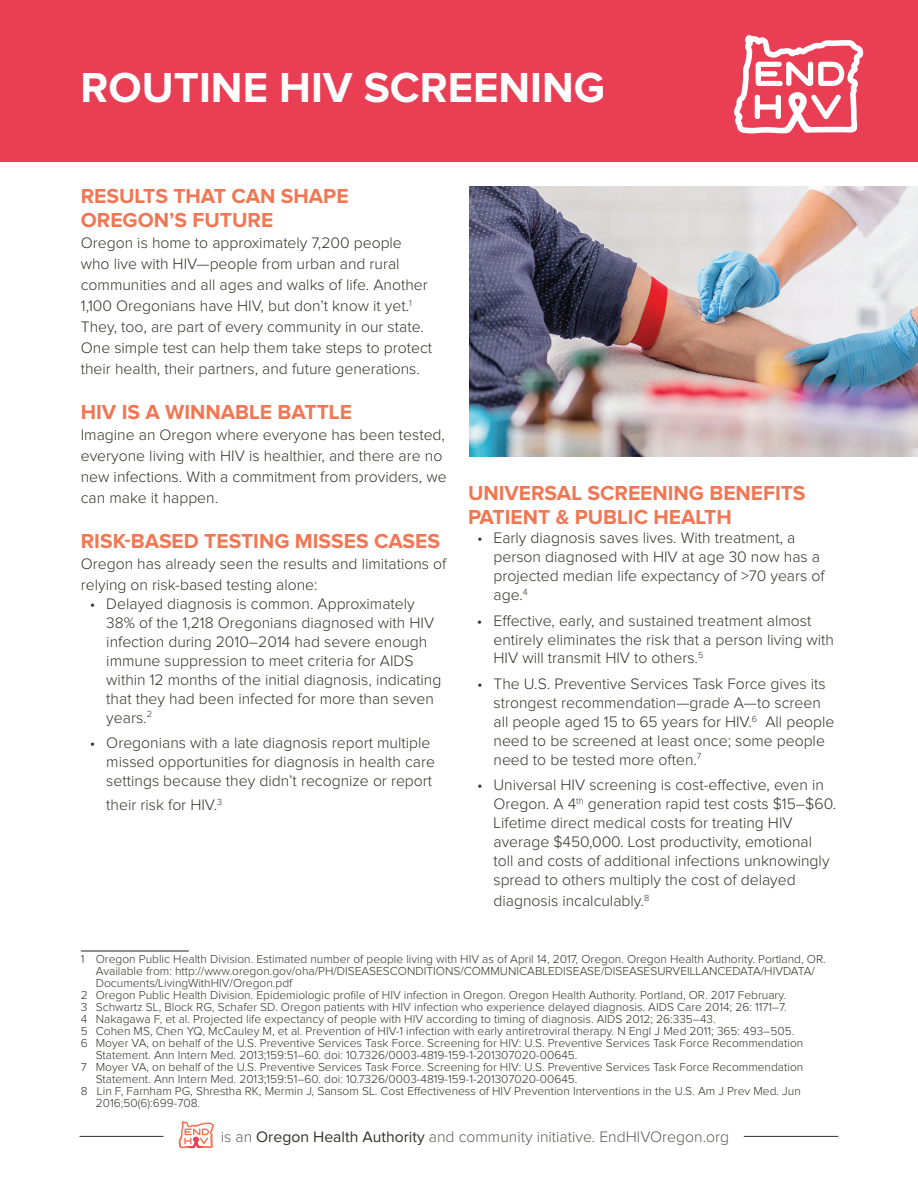
<style>
.page{position:relative;width:918px;height:1188px;background:#fff}
.page>*{position:absolute;margin:0;border:0;box-sizing:border-box;transform-origin:0 0}
.t1{font:700 43.5px "Proxima Nova";color:#fff}
.t2{font:700 21px/24px "Proxima Nova";color:#f37653}
.t3{font:300 15.75px/18.9px "Proxima Nova";color:#34322e}
.t4{font:300 15.75px "Proxima Nova";color:#5d5b59}
.t5{font:300 12px "Proxima Nova";color:#34322e}
.s1{font-weight:400;color:#34322e}
</style>
<div class="page">
<hr style="left:80px;top:1136px;width:83px;height:1px;background:#34322e">
<hr style="left:744px;top:1136px;width:94px;height:1px;background:#34322e">
<svg style="left:178px;top:1121px;width:36px;height:27px"></svg>
<div style="left:0;top:0;width:918px;height:162px;background:#ea3e54"></div>
<svg style="left:734px;top:35px;width:129px;height:98px"></svg>
<hr style="left:81px;top:951px;width:108px;height:1px;background:#231f20">
<img style="left:469px;top:187px;width:449px;height:270px">
<h1 class="t1" style="left:81px;top:67px;width:526px">ROUTINE HIV SCREENING</h1>
<h2 class="t2" style="left:81px;top:185px;width:269px">RESULTS THAT CAN SHAPE<br>OREGON’S FUTURE</h2>
<p class="t3" style="left:81px;top:233px;width:353px;line-height:21px">Oregon is home to approximately 7,200 people who live with HIV—people from urban and rural communities and all ages and walks of life. Another 1,100 Oregonians have HIV, but don’t know it yet.<sup>1<br></sup>They, too, are part of every community in our state.<br>One simple test can help them take steps to protect their health, their partners, and future generations.</p>
<h2 class="t2" style="left:81px;top:401px;width:273px">HIV IS A WINNABLE BATTLE</h2>
<p class="t3" style="left:81px;top:425px;width:367px;line-height:21px">Imagine an Oregon where everyone has been tested, everyone living with HIV is healthier, and there are no new infections. With a commitment from providers, we can make it happen.</p>
<h2 class="t2" style="left:81px;top:530px;width:361px">RISK-BASED TESTING MISSES CASES</h2>
<p class="t3" style="left:81px;top:554px;width:367px;line-height:21px">Oregon has already seen the results and limitations of relying on risk-based testing alone:</p>
<p class="t3" style="left:106px;top:595px;width:337px;text-indent:-17px">• Delayed diagnosis is common. Approximately 38% of the 1,218 Oregonians diagnosed with HIV infection during 2010–2014 had severe enough immune suppression to meet criteria for AIDS within 12 months of the initial diagnosis, indicating that they had been infected for more than seven years.<sup>2</sup></p>
<p class="t3" style="left:106px;top:734px;width:330px;text-indent:-17px">• Oregonians with a late diagnosis report multiple missed opportunities for diagnosis in health care settings because they didn’t recognize or report</p>
<p class="t3" style="left:106px;top:796px;width:117px">their risk for HIV.<sup>3</sup></p>
<h2 class="t2" style="left:468px;top:482px;width:339px">UNIVERSAL SCREENING BENEFITS<br>PATIENT &amp; PUBLIC HEALTH</h2>
<p class="t3" style="left:494px;top:529px;width:333px;text-indent:-17px">• Early diagnosis saves lives. With treatment, a person diagnosed with HIV at age 30 now has a projected median life expectancy of &gt;70 years of age.<sup>4</sup></p>
<p class="t3" style="left:494px;top:612px;width:342px;text-indent:-17px">• Effective, early, and sustained treatment almost entirely eliminates the risk that a person living with<br>HIV will transmit HIV to others.<sup>5</sup></p>
<p class="t3" style="left:494px;top:675px;width:342px;text-indent:-17px">• The U.S. Preventive Services Task Force gives its strongest recommendation—grade A—to screen all people aged 15 to 65 years for HIV.<sup>6</sup> All people need to be screened at least once; some people need to be tested more often.<sup>7</sup></p>
<p class="t3" style="left:494px;top:776px;width:344px;text-indent:-16px">• Universal HIV screening is cost-effective, even in Oregon. A 4<sup>th</sup> generation rapid test costs $15–$60.<br>Lifetime direct medical costs for treating HIV average $450,000. Lost productivity, emotional toll and costs of additional infections unknowingly spread to others multiply the cost of delayed</p>
<p class="t3" style="left:494px;top:892px;width:157px">diagnosis incalculably.<sup>8</sup></p>
<p class="t5" style="left:81px;top:954px;width:746px">1 Oregon Public Health Division. Estimated number of people living with HIV as of April 14, 2017, Oregon. Oregon Health Authority. Portland, OR.</p>
<p class="t5" style="left:96px;top:966px;width:721px">Available from: http://www.oregon.gov/oha/PH/DISEASESCONDITIONS/COMMUNICABLEDISEASE/DISEASESURVEILLANCEDATA/HIVDATA/</p>
<p class="t5" style="left:96px;top:978px;width:198px">Documents/LivingWithHIV/Oregon.pdf</p>
<p class="t5" style="left:81px;top:990px;width:707px">2 Oregon Public Health Division. Epidemiologic profile of HIV infection in Oregon. Oregon Health Authority. Portland, OR. 2017 February.</p>
<p class="t5" style="left:81px;top:1002px;width:707px">3 Schwartz SL, Block RG, Schafer SD. Oregon patients with HIV infection who experience delayed diagnosis. AIDS Care 2014; 26: 1171–7.</p>
<p class="t5" style="left:81px;top:1014px;width:636px">4 Nakagawa F, et al. Projected life expectancy of people with HIV according to timing of diagnosis. AIDS 2012; 26:335–43.</p>
<p class="t5" style="left:81px;top:1026px;width:715px">5 Cohen MS, Chen YQ, McCauley M, et al. Prevention of HIV-1 infection with early antiretroviral therapy. N Engl J Med 2011; 365: 493–505.</p>
<p class="t5" style="left:81px;top:1038px;width:724px">6 Moyer VA, on behalf of the U.S. Preventive Services Task Force. Screening for HIV: U.S. Preventive Services Task Force Recommendation</p>
<p class="t5" style="left:96px;top:1050px;width:483px">Statement. Ann Intern Med. 2013;159:51–60. doi: 10.7326/0003-4819-159-1-201307020-00645.</p>
<p class="t5" style="left:81px;top:1062px;width:724px">7 Moyer VA, on behalf of the U.S. Preventive Services Task Force. Screening for HIV: U.S. Preventive Services Task Force Recommendation</p>
<p class="t5" style="left:96px;top:1074px;width:483px">Statement. Ann Intern Med. 2013;159:51–60. doi: 10.7326/0003-4819-159-1-201307020-00645.</p>
<p class="t5" style="left:81px;top:1086px;width:722px">8 Lin F, Farnham PG, Shrestha RK, Mermin J, Sansom SL. Cost Effectiveness of HIV Prevention Interventions in the U.S. Am J Prev Med. Jun</p>
<p class="t5" style="left:96px;top:1098px;width:106px">2016;50(6):699-708.</p>
<p class="t4" style="left:221px;top:1130px;width:510px">is an <span class="s1">Oregon Health Authority</span> and community initiative. EndHIVOregon.org</p>
</div>
